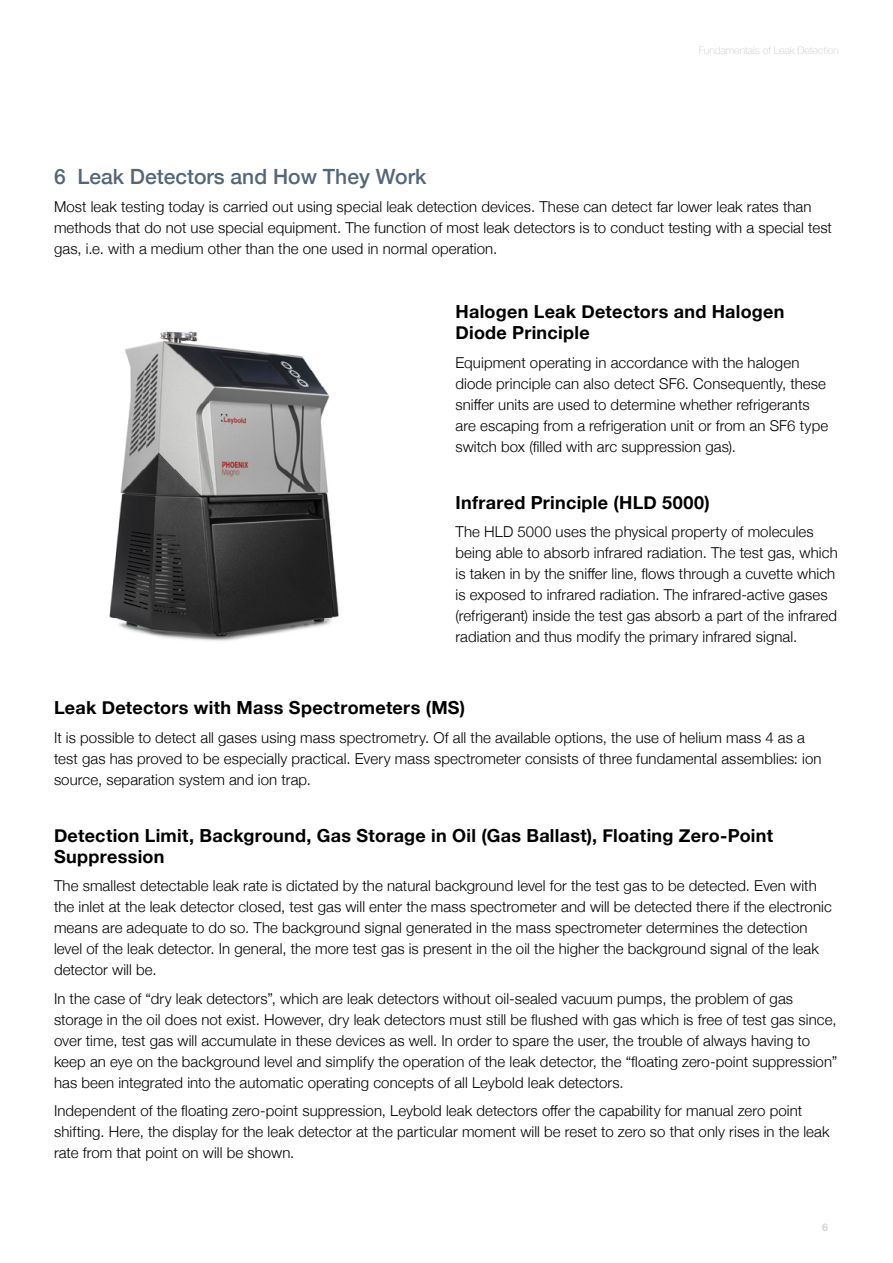
<style>
.page{position:relative;width:893px;height:1263px;background:#fff}
.page>*{position:absolute;margin:0;border:0;box-sizing:border-box;transform-origin:0 0}
.t1{font:500 21px "Helvetica Neue";color:#546777}
.t2{font:700 18px/21px "Helvetica Neue";letter-spacing:.015em;color:#000}
.t3{font:300 15px/21px "Helvetica Neue";letter-spacing:.005em;color:#000}
.t4{font:100 10.5px "Helvetica Neue";color:#c6c8cf}
.t5{font:700 10.5px "Helvetica Neue";color:#d3d5da}
</style>
<div class="page">
<img style="left:109px;top:331px;width:230px;height:310px">
<p class="t4" style="left:699px;top:42px;width:142px">Fundamentals of Leak Detection</p>
<h1 class="t1" style="left:54px;top:160px;width:374px">6 Leak Detectors and How They Work</h1>
<p class="t3" style="left:54px;top:195px;width:780px">Most leak testing today is carried out using special leak detection devices. These can detect far lower leak rates than methods that do not use special equipment. The function of most leak detectors is to conduct testing with a special test gas, i.e. with a medium other than the one used in normal operation.</p>
<p class="t2" style="left:455px;top:302px;width:331px">Halogen Leak Detectors and Halogen<br>Diode Principle</p>
<p class="t3" style="left:455px;top:351px;width:374px">Equipment operating in accordance with the halogen diode principle can also detect SF6. Consequently, these sniffer units are used to determine whether refrigerants are escaping from a refrigeration unit or from an SF6 type switch box (filled with arc suppression gas).</p>
<p class="t2" style="left:455px;top:492px;width:256px">Infrared Principle (HLD 5000)</p>
<p class="t3" style="left:455px;top:520px;width:384px">The HLD 5000 uses the physical property of molecules being able to absorb infrared radiation. The test gas, which is taken in by the sniffer line, flows through a cuvette which is exposed to infrared radiation. The infrared-active gases (refrigerant) inside the test gas absorb a part of the infrared radiation and thus modify the primary infrared signal.</p>
<p class="t2" style="left:54px;top:698px;width:413px">Leak Detectors with Mass Spectrometers (MS)</p>
<p class="t3" style="left:54px;top:726px;width:769px">It is possible to detect all gases using mass spectrometry. Of all the available options, the use of helium mass 4 as a test gas has proved to be especially practical. Every mass spectrometer consists of three fundamental assemblies: ion source, separation system and ion trap.</p>
<p class="t2" style="left:54px;top:825px;width:721px">Detection Limit, Background, Gas Storage in Oil (Gas Ballast), Floating Zero-Point<br>Suppression</p>
<p class="t3" style="left:54px;top:874px;width:779px">The smallest detectable leak rate is dictated by the natural background level for the test gas to be detected. Even with the inlet at the leak detector closed, test gas will enter the mass spectrometer and will be detected there if the electronic means are adequate to do so. The background signal generated in the mass spectrometer determines the detection level of the leak detector. In general, the more test gas is present in the oil the higher the background signal of the leak detector will be.</p>
<p class="t3" style="left:54px;top:987px;width:785px">In the case of “dry leak detectors”, which are leak detectors without oil-sealed vacuum pumps, the problem of gas storage in the oil does not exist. However, dry leak detectors must still be flushed with gas which is free of test gas since, over time, test gas will accumulate in these devices as well. In order to spare the user, the trouble of always having to keep an eye on the background level and simplify the operation of the leak detector, the “floating zero-point suppression” has been integrated into the automatic operating concepts of all Leybold leak detectors.</p>
<p class="t3" style="left:54px;top:1099px;width:777px">Independent of the floating zero-point suppression, Leybold leak detectors offer the capability for manual zero point shifting. Here, the display for the leak detector at the particular moment will be reset to zero so that only rises in the leak rate from that point on will be shown.</p>
<p class="t5" style="left:822px;top:1219px;width:7px">6</p>
</div>
